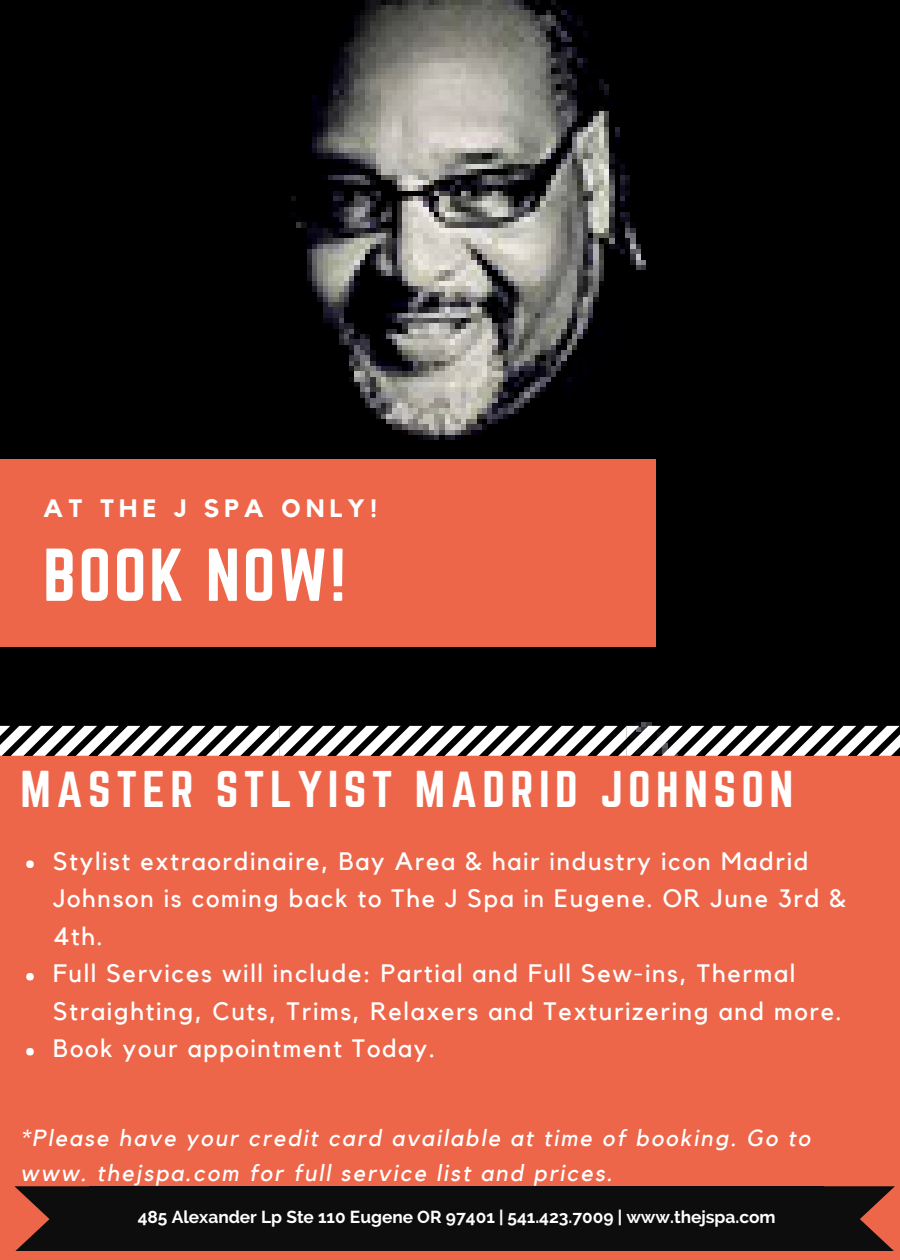
<style>
.page{position:relative;width:900px;height:1260px;background:#ee664a}
.page>*{position:absolute;margin:0;border:0;box-sizing:border-box;transform-origin:0 0}
.t1{font:65.5px "Norwester";letter-spacing:.04em;color:#fff}
.t2{font:45.25px "Norwester";letter-spacing:.12em;color:#fff}
.t3{font:25.25px/37.5px "Kollektif";letter-spacing:.07em;color:#fff}
.t4{font:700 25.25px "Kollektif";letter-spacing:.21em;color:#fff}
.t5{font:italic 23.25px/35.5px "Kollektif";letter-spacing:.09em;color:#fff}
.t6{font:700 17.25px "Raleway";color:#fff}
</style>
<div class="page">
<img style="left:0;top:0;width:900px;height:726px">
<div style="left:0;top:459px;width:656px;height:188px;background:#ee664a"></div>
<div style="left:26px;top:860px;width:8px;height:8px;background:#fff;border-radius:50%"></div>
<div style="left:26px;top:973px;width:8px;height:7px;background:#fff;border-radius:50%"></div>
<div style="left:26px;top:1048px;width:8px;height:7px;background:#fff;border-radius:50%"></div>
<svg style="left:0;top:726px;width:900px;height:30px"></svg>
<div style="left:89px;top:1186px;width:735px;height:65px;background:#0d0d0d"></div>
<svg style="left:824px;top:1186px;width:71px;height:65px"></svg>
<svg style="left:14px;top:1186px;width:75px;height:65px"></svg>
<p class="t4" style="left:43px;top:497px;width:336px">AT THE J SPA ONLY!</p>
<h1 class="t1" style="left:43px;top:544px;width:304px">BOOK NOW!</h1>
<h2 class="t2" style="left:21px;top:768px;width:774px">MASTER STLYIST MADRID JOHNSON</h2>
<p class="t3" style="left:53px;top:843px;width:794px">Stylist extraordinaire, Bay Area &amp; hair industry icon Madrid Johnson is coming back to The J Spa in Eugene. OR June 3rd &amp; 4th.<br>Full Services will include: Partial and Full Sew-ins, Thermal Straighting, Cuts, Trims, Relaxers and Texturizering and more.<br>Book your appointment Today.</p>
<p class="t5" style="left:21px;top:1121px;width:791px">*Please have your credit card available at time of booking. Go to www. thejspa.com for full service list and prices.</p>
<p class="t6" style="left:138px;top:1206px;width:639px">485 Alexander Lp Ste 110 Eugene OR 97401 | 541.423.7009 | www.thejspa.com</p>
</div>
